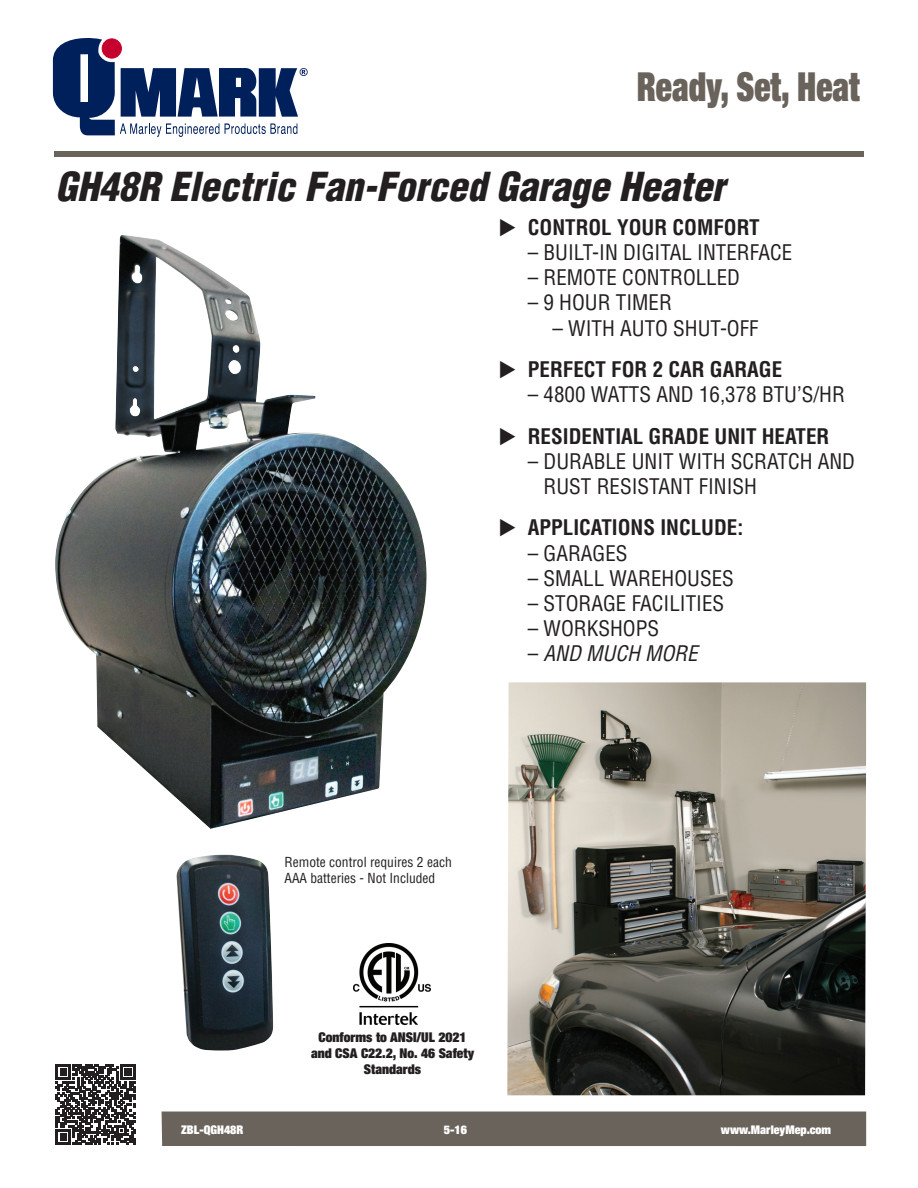
<style>
.page{position:relative;width:918px;height:1188px;background:#fff}
.page>*{position:absolute;margin:0;border:0;box-sizing:border-box;transform-origin:0 0}
.t1{font:900 condensed 40.2px "Helvetica Neue LT Std";color:#6a635c;scale:.83 1}
.t2{font:italic 900 condensed 39px "Helvetica LT Std";color:#231f20}
.t3{font:condensed 21px/25.2px "Helvetica LT Std";color:#231f20}
.t4{font:700 condensed 21px "Helvetica LT Std";color:#231f20}
.t5{font:italic condensed 21px "Helvetica LT Std";color:#231f20}
.t6{font:900 condensed 13.5px/16.2px "Helvetica Neue LT Std";color:#231f20;text-align:center}
.t7{font:condensed 13.5px/16.2px "Helvetica LT Std";color:#231f20}
.t8{font:900 condensed 12px "Helvetica Neue LT Std";color:#fff}
.s1{font-style:normal}
</style>
<div class="page">
<img style="left:507px;top:682px;width:359px;height:413px">
<div style="left:161px;top:1111px;width:706px;height:36px;background:#6a635c"></div>
<div style="left:54px;top:151px;width:810px;height:6px;background:#6a635c"></div>
<img style="left:354px;top:944px;width:76px;height:81px">
<img style="left:55px;top:235px;width:372px;height:594px">
<img style="left:177px;top:855px;width:96px;height:195px">
<svg style="left:56px;top:1065px;width:80px;height:79px"></svg>
<svg style="left:53px;top:38px;width:255px;height:99px"></svg>
<h1 class="t1" style="left:637px;top:61px;width:270px">Ready, Set, Heat</h1>
<h2 class="t2" style="left:55px;top:162px;width:671px">GH48R Electric Fan-Forced Garage Heater</h2>
<p class="t4" style="left:499px;top:214px;width:263px">◆ CONTROL YOUR COMFORT</p>
<p class="t3" style="left:528px;top:240px;width:266px">– BUILT-IN DIGITAL INTERFACE</p>
<p class="t3" style="left:528px;top:265px;width:214px">– REMOTE CONTROLLED</p>
<p class="t3" style="left:528px;top:290px;width:146px">– 9 HOUR TIMER</p>
<p class="t3" style="left:553px;top:315px;width:207px">– WITH AUTO SHUT-OFF</p>
<p class="t4" style="left:499px;top:356px;width:285px">◆ PERFECT FOR 2 CAR GARAGE</p>
<p class="t3" style="left:528px;top:382px;width:319px">– 4800 WATTS AND 16,378 BTU’S/HR</p>
<p class="t4" style="left:499px;top:423px;width:332px">◆ RESIDENTIAL GRADE UNIT HEATER</p>
<p class="t3" style="left:544px;top:448px;width:313px;text-indent:-16px">– DURABLE UNIT WITH SCRATCH AND<br>RUST RESISTANT FINISH</p>
<p class="t4" style="left:499px;top:515px;width:246px">◆ APPLICATIONS INCLUDE:</p>
<p class="t3" style="left:528px;top:540px;width:101px">– GARAGES</p>
<p class="t3" style="left:528px;top:565px;width:208px">– SMALL WAREHOUSES</p>
<p class="t3" style="left:528px;top:591px;width:198px">– STORAGE FACILITIES</p>
<p class="t3" style="left:528px;top:616px;width:133px">– WORKSHOPS</p>
<p class="t5" style="left:528px;top:641px;width:171px"><span class="s1">–</span> AND MUCH MORE</p>
<p class="t7" style="left:285px;top:854px;width:169px">Remote control requires 2 each<br>AAA batteries - Not Included</p>
<p class="t6" style="left:311px;top:1028px;width:165px">Conforms to ANSI/UL 2021 and CSA C22.2, No. 46 Safety<br>Standards</p>
<p class="t8" style="left:181px;top:1122px;width:64px">ZBL-QGH48R</p>
<p class="t8" style="left:444px;top:1122px;width:25px">5-16</p>
<p class="t8" style="left:721px;top:1122px;width:112px">www.MarleyMep.com</p>
</div>
